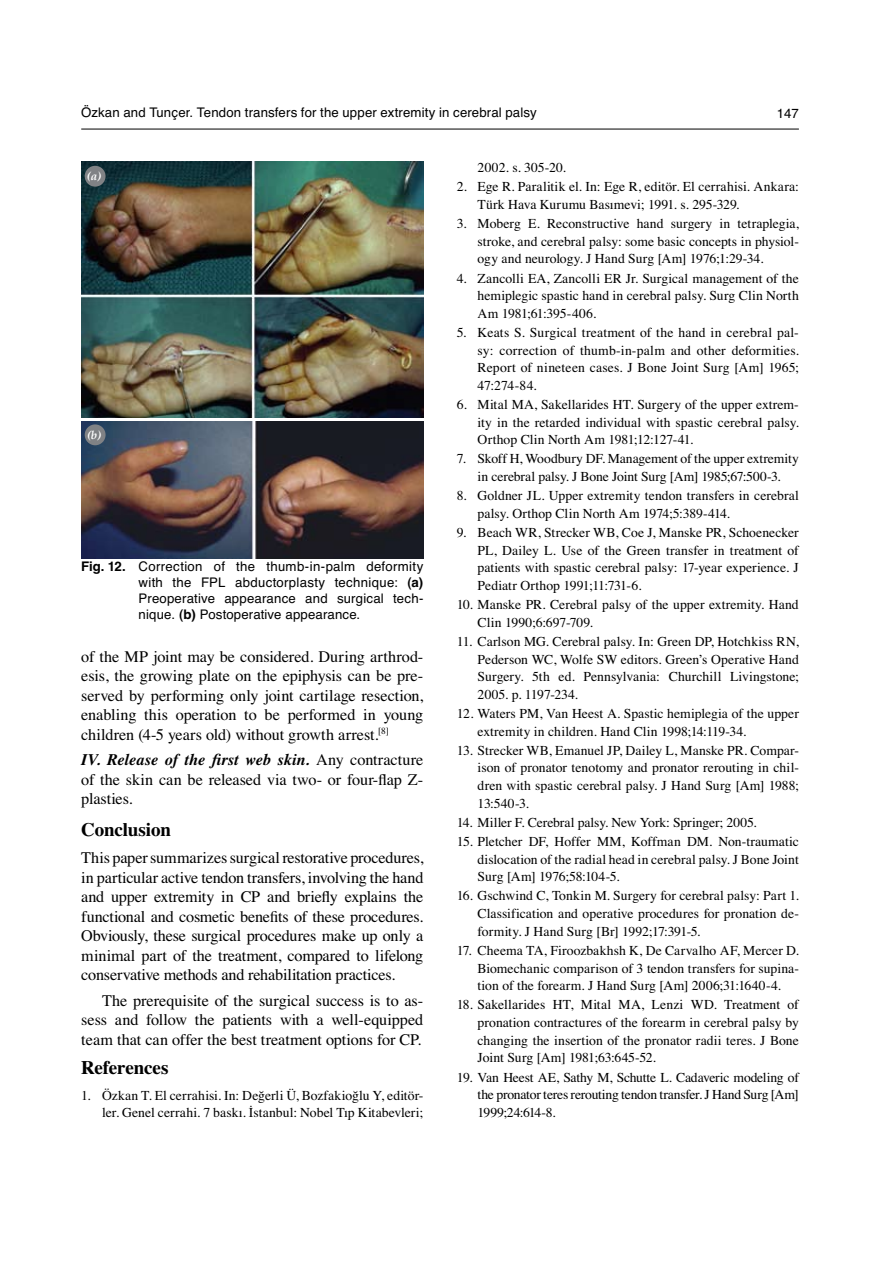
<style>
.page{position:relative;width:893px;height:1263px;background:#fff}
.page>*{position:absolute;margin:0;border:0;box-sizing:border-box;transform-origin:0 0}
.t1{font:700 19.2px "Times";letter-spacing:-.01em;color:#000}
.t2{font:16.2px/19.5px "Times";letter-spacing:-.005em;color:#000;text-align:justify}
.t3{font:13.65px/17.7px "Times";color:#000;text-align:justify}
.t4{font:13.2px/15.9px "Helvetica";letter-spacing:.01em;color:#000;text-align:justify}
.t5{font:italic 700 11.7px "Palatino";color:#fff}
.s1{font-weight:700}
.s2{font-weight:700;font-style:italic}
</style>
<div class="page">
<hr style="left:81px;top:129px;width:718px;height:1px;background:#000">
<img style="left:81px;top:162px;width:342px;height:255px">
<img style="left:81px;top:422px;width:342px;height:136px">
<div style="left:85px;top:166px;width:21px;height:21px;background:#808285;border-radius:50%"></div>
<div style="left:85px;top:424px;width:21px;height:21px;background:#808285;border-radius:50%"></div>
<p class="t4" style="left:81px;top:106px;width:457px">Özkan and Tunçer. Tendon transfers for the upper extremity in cerebral palsy</p>
<p class="t4" style="left:777px;top:106px;width:24px">147</p>
<p class="t5" style="left:87px;top:172px;width:16px">(a)</p>
<p class="t5" style="left:87px;top:430px;width:15px">(b)</p>
<p class="t4" style="left:139px;top:560px;width:286px;text-indent:-57px"><span class="s1">Fig. 12.</span> Correction of the thumb-in-palm deformity with the FPL abductorplasty technique: <span class="s1">(a)<br></span>Preoperative appearance and surgical tech&shy;nique. <span class="s1">(b)</span> Postoperative appearance.</p>
<p class="t2" style="left:81px;top:648px;width:344px">of the MP joint may be considered. During arthrod&shy;esis, the growing plate on the epiphysis can be pre&shy;served by performing only joint cartilage resection, enabling this operation to be performed in young children (4-5 years old) without growth arrest.<sup>[8]</sup></p>
<p class="t2" style="left:81px;top:752px;width:344px"><span class="s2">IV. Release of the first web skin.</span> Any contracture of the skin can be released via two- or four-flap Z&shy;plasties.</p>
<h1 class="t1" style="left:81px;top:822px;width:91px">Conclusion</h1>
<p class="t2" style="left:81px;top:850px;width:344px">This paper summarizes surgical restorative procedures, in particular active tendon transfers, involving the hand and upper extremity in CP and briefly explains the functional and cosmetic benefits of these procedures.<br>Obviously, these surgical procedures make up only a minimal part of the treatment, compared to lifelong conservative methods and rehabilitation practices.</p>
<p class="t2" style="left:81px;top:992px;width:344px;text-indent:21px">The prerequisite of the surgical success is to as&shy;sess and follow the patients with a well-equipped team that can offer the best treatment options for CP.</p>
<h1 class="t1" style="left:81px;top:1060px;width:89px">References</h1>
<p class="t3" style="left:81px;top:1088px;width:344px;text-align:right">1. Özkan T. El cerrahisi. In: Değerli Ü, Bozfakioğlu Y, editör&shy;ler. Genel cerrahi. 7 baskı. İstanbul: Nobel Tıp Kitabevleri;</p>
<p class="t3" style="left:478px;top:160px;width:90px">2002. s. 305-20.</p>
<p class="t3" style="left:478px;top:179px;width:323px;text-indent:-21px">2. Ege R. Paralitik el. In: Ege R, editör. El cerrahisi. Ankara:<br>Türk Hava Kurumu Basımevi; 1991. s. 295-329.</p>
<p class="t3" style="left:478px;top:216px;width:323px;text-indent:-21px">3. Moberg E. Reconstructive hand surgery in tetraplegia, stroke, and cerebral palsy: some basic concepts in physiol&shy;ogy and neurology. J Hand Surg [Am] 1976;1:29-34.</p>
<p class="t3" style="left:478px;top:270px;width:323px;text-indent:-21px">4. Zancolli EA, Zancolli ER Jr. Surgical management of the hemiplegic spastic hand in cerebral palsy. Surg Clin North Am 1981;61:395-406.</p>
<p class="t3" style="left:478px;top:325px;width:323px;text-indent:-21px">5. Keats S. Surgical treatment of the hand in cerebral pal&shy;sy: correction of thumb-in-palm and other deformities.<br>Report of nineteen cases. J Bone Joint Surg [Am] 1965; 47:274-84.</p>
<p class="t3" style="left:478px;top:397px;width:323px;text-indent:-21px">6. Mital MA, Sakellarides HT. Surgery of the upper extrem&shy;ity in the retarded individual with spastic cerebral palsy.<br>Orthop Clin North Am 1981;12:127-41.</p>
<p class="t3" style="left:457px;top:451px;width:344px;text-align:center">7. Skoff H, Woodbury DF. Management of the upper extremity in cerebral palsy. J Bone Joint Surg [Am] 1985;67:500-3.</p>
<p class="t3" style="left:478px;top:488px;width:323px;text-indent:-21px">8. Goldner JL. Upper extremity tendon transfers in cerebral palsy. Orthop Clin North Am 1974;5:389-414.</p>
<p class="t3" style="left:478px;top:525px;width:323px;text-indent:-21px">9. Beach WR, Strecker WB, Coe J, Manske PR, Schoenecker PL, Dailey L. Use of the Green transfer in treatment of patients with spastic cerebral palsy: 17-year experience. J Pediatr Orthop 1991;11:731-6.</p>
<p class="t3" style="left:478px;top:597px;width:323px;text-indent:-21px">10. Manske PR. Cerebral palsy of the upper extremity. Hand<br>Clin 1990;6:697-709.</p>
<p class="t3" style="left:478px;top:634px;width:323px;text-indent:-21px">11. Carlson MG. Cerebral palsy. In: Green DP, Hotchkiss RN, Pederson WC, Wolfe SW editors. Green’s Operative Hand Surgery. 5th ed. Pennsylvania: Churchill Livingstone; 2005. p. 1197-234.</p>
<p class="t3" style="left:478px;top:706px;width:323px;text-indent:-21px">12. Waters PM, Van Heest A. Spastic hemiplegia of the upper extremity in children. Hand Clin 1998;14:119-34.</p>
<p class="t3" style="left:478px;top:743px;width:323px;text-indent:-21px">13. Strecker WB, Emanuel JP, Dailey L, Manske PR. Compar&shy;ison of pronator tenotomy and pronator rerouting in chil&shy;dren with spastic cerebral palsy. J Hand Surg [Am] 1988; 13:540-3.</p>
<p class="t3" style="left:457px;top:815px;width:301px">14. Miller F. Cerebral palsy. New York: Springer; 2005.</p>
<p class="t3" style="left:478px;top:834px;width:323px;text-indent:-21px">15. Pletcher DF, Hoffer MM, Koffman DM. Non-traumatic dislocation of the radial head in cerebral palsy. J Bone Joint Surg [Am] 1976;58:104-5.</p>
<p class="t3" style="left:478px;top:888px;width:323px;text-indent:-21px">16. Gschwind C, Tonkin M. Surgery for cerebral palsy: Part 1.<br>Classification and operative procedures for pronation de&shy;formity. J Hand Surg [Br] 1992;17:391-5.</p>
<p class="t3" style="left:478px;top:943px;width:323px;text-indent:-21px">17. Cheema TA, Firoozbakhsh K, De Carvalho AF, Mercer D.<br>Biomechanic comparison of 3 tendon transfers for supina&shy;tion of the forearm. J Hand Surg [Am] 2006;31:1640-4.</p>
<p class="t3" style="left:478px;top:997px;width:323px;text-indent:-21px">18. Sakellarides HT, Mital MA, Lenzi WD. Treatment of pronation contractures of the forearm in cerebral palsy by changing the insertion of the pronator radii teres. J Bone Joint Surg [Am] 1981;63:645-52.</p>
<p class="t3" style="left:478px;top:1069px;width:323px;text-indent:-21px">19. Van Heest AE, Sathy M, Schutte L. Cadaveric modeling of the pronator teres rerouting tendon transfer. J Hand Surg [Am] 1999;24:614-8.</p>
</div>
